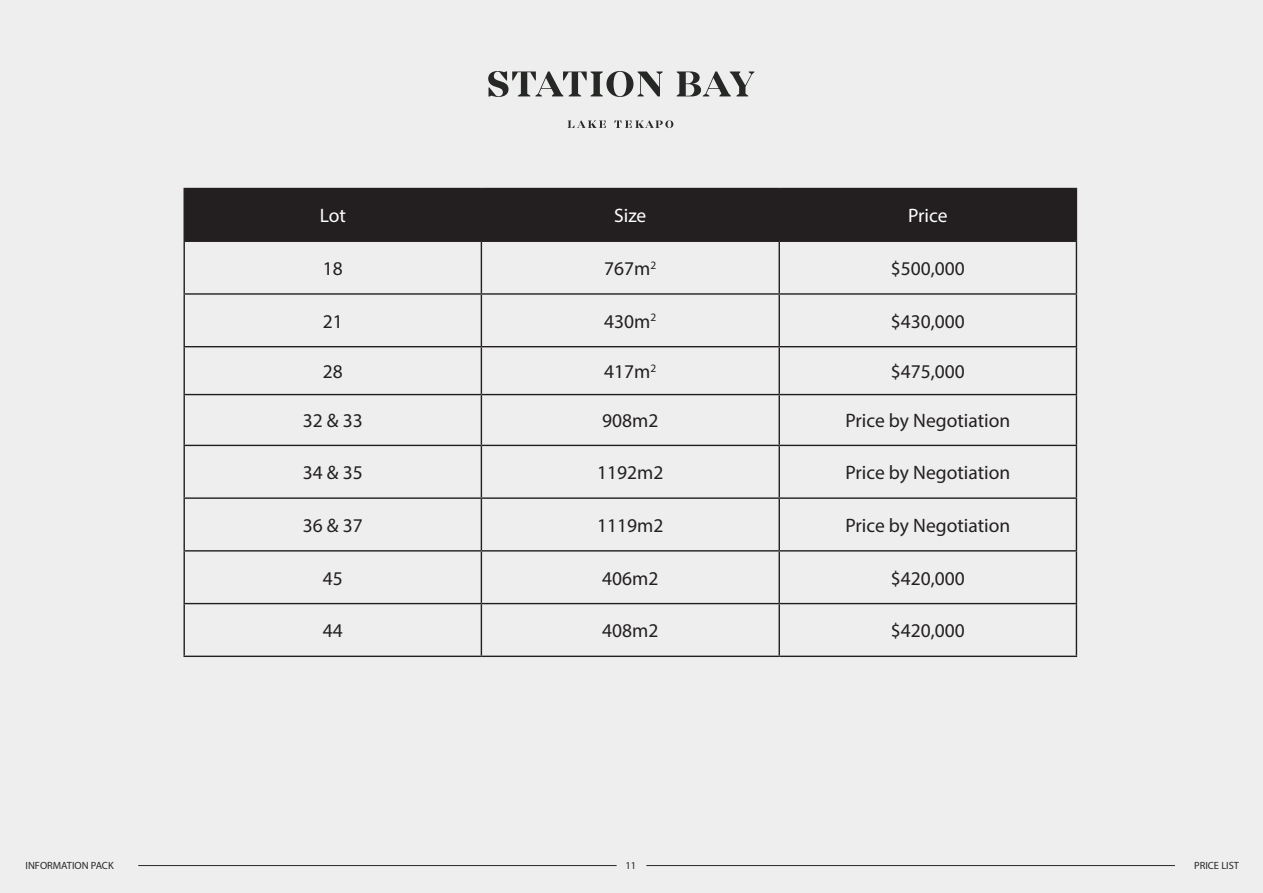
<style>
.page{position:relative;width:1263px;height:893px;background:#eeeeef}
.page>*{position:absolute;margin:0;border:0;box-sizing:border-box;transform-origin:0 0}
.t1{font:19.5px "Myriad Pro";color:#231f20}
.t2{font:19.5px "Myriad Pro";color:#fff}
.t3{font:10.5px "Myriad Pro";color:#262825}
</style>
<div class="page">
<hr style="left:138px;top:865px;width:479px;height:1px;background:#262825">
<hr style="left:646px;top:865px;width:529px;height:1px;background:#262825">
<div style="left:185px;top:189px;width:891px;height:52px;background:#231f20"></div>
<hr style="left:183px;top:188px;width:298px;height:1px;background:#231f20">
<hr style="left:481px;top:188px;width:298px;height:1px;background:#231f20">
<hr style="left:481px;top:189px;width:1px;height:52px;background:#231f20">
<hr style="left:779px;top:188px;width:298px;height:1px;background:#231f20">
<hr style="left:778px;top:189px;width:2px;height:52px;background:#231f20">
<hr style="left:183px;top:241px;width:298px;height:1px;background:#231f20">
<hr style="left:481px;top:241px;width:298px;height:1px;background:#231f20">
<hr style="left:481px;top:242px;width:1px;height:51px;background:#231f20">
<hr style="left:779px;top:241px;width:298px;height:1px;background:#231f20">
<hr style="left:778px;top:242px;width:2px;height:51px;background:#231f20">
<hr style="left:183px;top:293px;width:298px;height:2px;background:#231f20">
<hr style="left:481px;top:293px;width:298px;height:2px;background:#231f20">
<hr style="left:481px;top:295px;width:1px;height:51px;background:#231f20">
<hr style="left:779px;top:293px;width:298px;height:2px;background:#231f20">
<hr style="left:778px;top:295px;width:2px;height:51px;background:#231f20">
<hr style="left:183px;top:346px;width:298px;height:1px;background:#231f20">
<hr style="left:481px;top:346px;width:298px;height:1px;background:#231f20">
<hr style="left:481px;top:347px;width:1px;height:47px;background:#231f20">
<hr style="left:779px;top:346px;width:298px;height:1px;background:#231f20">
<hr style="left:778px;top:347px;width:2px;height:47px;background:#231f20">
<hr style="left:183px;top:394px;width:298px;height:1px;background:#231f20">
<hr style="left:481px;top:394px;width:298px;height:1px;background:#231f20">
<hr style="left:481px;top:395px;width:1px;height:50px;background:#231f20">
<hr style="left:779px;top:394px;width:298px;height:1px;background:#231f20">
<hr style="left:778px;top:395px;width:2px;height:50px;background:#231f20">
<hr style="left:183px;top:445px;width:298px;height:1px;background:#231f20">
<hr style="left:481px;top:445px;width:298px;height:1px;background:#231f20">
<hr style="left:481px;top:446px;width:1px;height:51px;background:#231f20">
<hr style="left:779px;top:445px;width:298px;height:1px;background:#231f20">
<hr style="left:778px;top:446px;width:2px;height:51px;background:#231f20">
<hr style="left:183px;top:497px;width:298px;height:2px;background:#231f20">
<hr style="left:481px;top:497px;width:298px;height:2px;background:#231f20">
<hr style="left:481px;top:499px;width:1px;height:51px;background:#231f20">
<hr style="left:779px;top:497px;width:298px;height:2px;background:#231f20">
<hr style="left:778px;top:499px;width:2px;height:51px;background:#231f20">
<hr style="left:183px;top:550px;width:298px;height:2px;background:#231f20">
<hr style="left:481px;top:550px;width:298px;height:2px;background:#231f20">
<hr style="left:481px;top:552px;width:1px;height:51px;background:#231f20">
<hr style="left:779px;top:550px;width:298px;height:2px;background:#231f20">
<hr style="left:778px;top:552px;width:2px;height:51px;background:#231f20">
<hr style="left:183px;top:603px;width:298px;height:1px;background:#231f20">
<hr style="left:481px;top:603px;width:298px;height:1px;background:#231f20">
<hr style="left:481px;top:604px;width:1px;height:52px;background:#231f20">
<hr style="left:779px;top:603px;width:298px;height:1px;background:#231f20">
<hr style="left:778px;top:604px;width:2px;height:52px;background:#231f20">
<hr style="left:183px;top:656px;width:298px;height:1px;background:#231f20">
<hr style="left:481px;top:656px;width:298px;height:1px;background:#231f20">
<hr style="left:779px;top:656px;width:298px;height:1px;background:#231f20">
<hr style="left:183px;top:189px;width:2px;height:52px;background:#231f20">
<hr style="left:1076px;top:189px;width:1px;height:52px;background:#231f20">
<hr style="left:183px;top:242px;width:2px;height:51px;background:#231f20">
<hr style="left:1076px;top:242px;width:1px;height:51px;background:#231f20">
<hr style="left:183px;top:295px;width:2px;height:51px;background:#231f20">
<hr style="left:1076px;top:295px;width:1px;height:51px;background:#231f20">
<hr style="left:183px;top:347px;width:2px;height:47px;background:#231f20">
<hr style="left:1076px;top:347px;width:1px;height:47px;background:#231f20">
<hr style="left:183px;top:395px;width:2px;height:50px;background:#231f20">
<hr style="left:1076px;top:395px;width:1px;height:50px;background:#231f20">
<hr style="left:183px;top:446px;width:2px;height:51px;background:#231f20">
<hr style="left:1076px;top:446px;width:1px;height:51px;background:#231f20">
<hr style="left:183px;top:499px;width:2px;height:51px;background:#231f20">
<hr style="left:1076px;top:499px;width:1px;height:51px;background:#231f20">
<hr style="left:183px;top:552px;width:2px;height:51px;background:#231f20">
<hr style="left:1076px;top:552px;width:1px;height:51px;background:#231f20">
<hr style="left:183px;top:604px;width:2px;height:52px;background:#231f20">
<hr style="left:1076px;top:604px;width:1px;height:52px;background:#231f20">
<svg style="left:568px;top:121px;width:38px;height:7px"></svg>
<svg style="left:614px;top:120px;width:59px;height:8px"></svg>
<svg style="left:488px;top:71px;width:175px;height:26px"></svg>
<svg style="left:677px;top:71px;width:77px;height:25px"></svg>
<p class="t2" style="left:320px;top:204px;width:28px">Lot</p>
<p class="t2" style="left:614px;top:204px;width:34px">Size</p>
<p class="t2" style="left:908px;top:204px;width:41px">Price</p>
<p class="t1" style="left:323px;top:257px;width:22px">18</p>
<p class="t1" style="left:604px;top:257px;width:54px">767m<sup>2</sup></p>
<p class="t1" style="left:891px;top:257px;width:76px">$500,000</p>
<p class="t1" style="left:323px;top:309px;width:22px">21</p>
<p class="t1" style="left:604px;top:309px;width:54px">430m<sup>2</sup></p>
<p class="t1" style="left:891px;top:309px;width:76px">$430,000</p>
<p class="t1" style="left:323px;top:360px;width:22px">28</p>
<p class="t1" style="left:604px;top:360px;width:54px">417m<sup>2</sup></p>
<p class="t1" style="left:891px;top:360px;width:76px">$475,000</p>
<p class="t1" style="left:303px;top:409px;width:62px">32 &amp; 33</p>
<p class="t1" style="left:602px;top:409px;width:58px">908m2</p>
<p class="t1" style="left:845px;top:409px;width:166px">Price by Negotiation</p>
<p class="t1" style="left:303px;top:460px;width:62px">34 &amp; 35</p>
<p class="t1" style="left:597px;top:460px;width:68px">1192m2</p>
<p class="t1" style="left:845px;top:460px;width:166px">Price by Negotiation</p>
<p class="t1" style="left:303px;top:513px;width:62px">36 &amp; 37</p>
<p class="t1" style="left:597px;top:513px;width:68px">1119m2</p>
<p class="t1" style="left:845px;top:513px;width:166px">Price by Negotiation</p>
<p class="t1" style="left:323px;top:566px;width:22px">45</p>
<p class="t1" style="left:602px;top:566px;width:58px">406m2</p>
<p class="t1" style="left:891px;top:566px;width:76px">$420,000</p>
<p class="t1" style="left:323px;top:619px;width:22px">44</p>
<p class="t1" style="left:602px;top:619px;width:58px">408m2</p>
<p class="t1" style="left:891px;top:619px;width:76px">$420,000</p>
<p class="t3" style="left:26px;top:859px;width:90px">INFORMATION PACK</p>
<p class="t3" style="left:625px;top:859px;width:12px">11</p>
<p class="t3" style="left:1194px;top:859px;width:47px">PRICE LIST</p>
</div>
